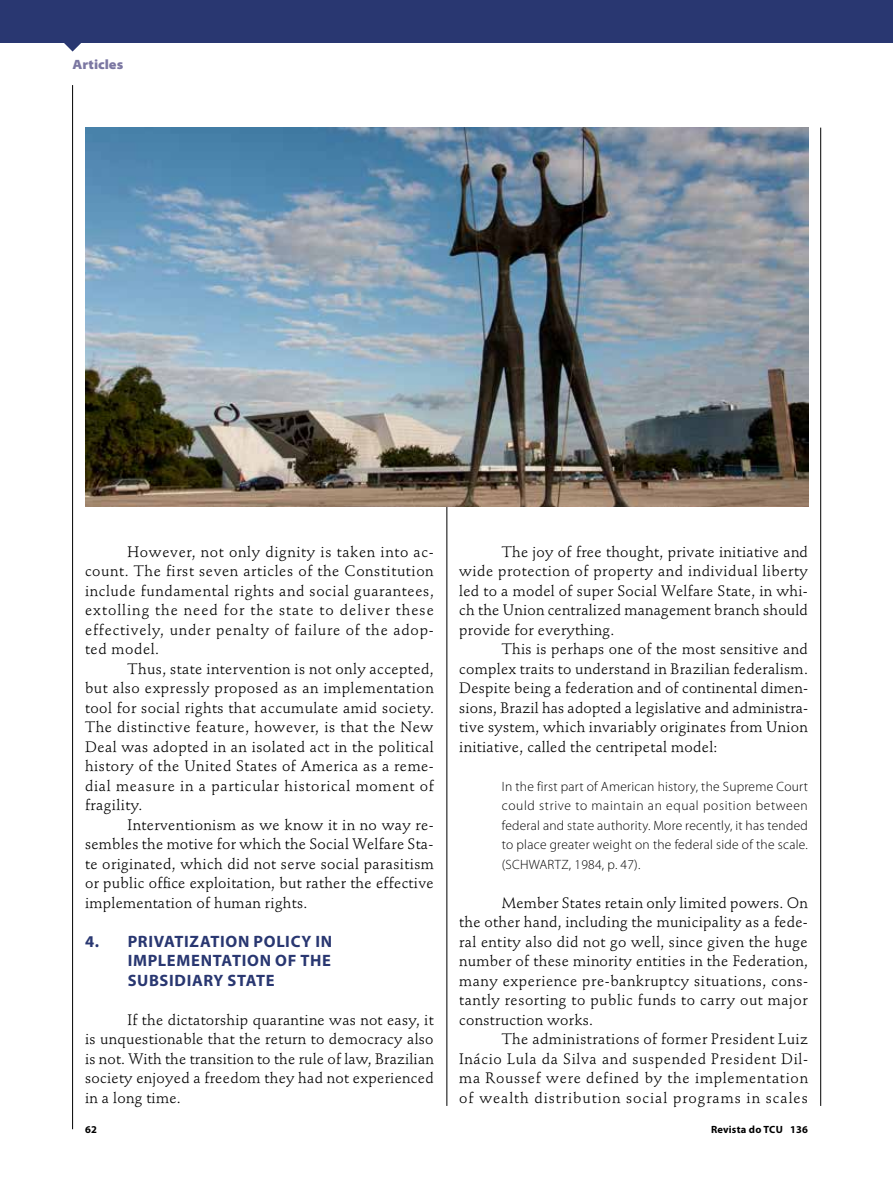
<style>
.page{position:relative;width:893px;height:1191px;background:#fff}
.page>*{position:absolute;margin:0;border:0;box-sizing:border-box;transform-origin:0 0}
.t1{font:700 16.5px/19.5px "Myriad Pro";letter-spacing:.04em;color:#293771;text-align:justify}
.t2{font:15px/19.5px "Stempel Schneidler Std";letter-spacing:.02em;color:#000;text-align:justify}
.t3{font:300 13.5px/19.5px "Myriad Pro";letter-spacing:.02em;color:#000;text-align:justify}
.t4{font:900 semi-expanded 13.5px "Myriad Pro";color:#7b77a2}
.t5{font:700 10.5px "Myriad Pro";letter-spacing:.02em;color:#000}
</style>
<div class="page">
<svg style="left:64px;top:43px;width:17px;height:9px"></svg>
<div style="left:0;top:0;width:893px;height:43px;background:#293771"></div>
<hr style="left:72px;top:85px;width:1px;height:1044px;background:#000">
<hr style="left:820px;top:128px;width:1px;height:978px;background:#000">
<hr style="left:446px;top:128px;width:1px;height:978px;background:#000">
<img style="left:86px;top:128px;width:722px;height:379px">
<p class="t4" style="left:73px;top:57px;width:52px">Articles</p>
<p class="t2" style="left:85px;top:542px;width:350px;text-indent:43px">However, not only dignity is taken into ac&shy;count. The first seven articles of the Constitution include fundamental rights and social guarantees, extolling the need for the state to deliver these effectively, under penalty of failure of the adop&shy;ted model.</p>
<p class="t2" style="left:85px;top:659px;width:350px;text-indent:43px">Thus, state intervention is not only accepted, but also expressly proposed as an implementation tool for social rights that accumulate amid society.<br>The distinctive feature, however, is that the New Deal was adopted in an isolated act in the political history of the United States of America as a reme&shy;dial measure in a particular historical moment of fragility.</p>
<p class="t2" style="left:85px;top:815px;width:350px;text-indent:43px">Interventionism as we know it in no way re&shy;sembles the motive for which the Social Welfare Sta&shy;te originated, which did not serve social parasitism or public office exploitation, but rather the effective implementation of human rights.</p>
<p class="t1" style="left:128px;top:931px;width:206px;text-indent:-43px">4. PRIVATIZATION POLICY IN IMPLEMENTATION OF THE SUBSIDIARY STATE</p>
<p class="t2" style="left:85px;top:1010px;width:350px;text-indent:43px">If the dictatorship quarantine was not easy, it is unquestionable that the return to democracy also is not. With the transition to the rule of law, Brazilian society enjoyed a freedom they had not experienced in a long time.</p>
<p class="t2" style="left:459px;top:542px;width:350px;text-indent:43px">The joy of free thought, private initiative and wide protection of property and individual liberty led to a model of super Social Welfare State, in whi&shy;ch the Union centralized management branch should provide for everything.</p>
<p class="t2" style="left:459px;top:639px;width:350px;text-indent:43px">This is perhaps one of the most sensitive and complex traits to understand in Brazilian federalism.<br>Despite being a federation and of continental dimen&shy;sions, Brazil has adopted a legislative and administra&shy;tive system, which invariably originates from Union initiative, called the centripetal model:</p>
<p class="t3" style="left:502px;top:777px;width:308px">In the first part of American history, the Supreme Court could strive to maintain an equal position between federal and state authority. More recently, it has tended to place greater weight on the federal side of the scale. (SCHWARTZ, 1984, p. 47).</p>
<p class="t2" style="left:459px;top:893px;width:350px;text-indent:43px">Member States retain only limited powers. On the other hand, including the municipality as a fede&shy;ral entity also did not go well, since given the huge number of these minority entities in the Federation, many experience pre-bankruptcy situations, cons&shy;tantly resorting to public funds to carry out major construction works.</p>
<p class="t2" style="left:459px;top:1029px;width:350px;text-indent:43px">The administrations of former President Luiz Inácio Lula da Silva and suspended President Dil&shy;ma Roussef were defined by the implementation of wealth distribution social programs in scales</p>
<p class="t5" style="left:85px;top:1123px;width:13px">62</p>
<p class="t5" style="left:711px;top:1123px;width:98px">Revista do TCU 136</p>
</div>
